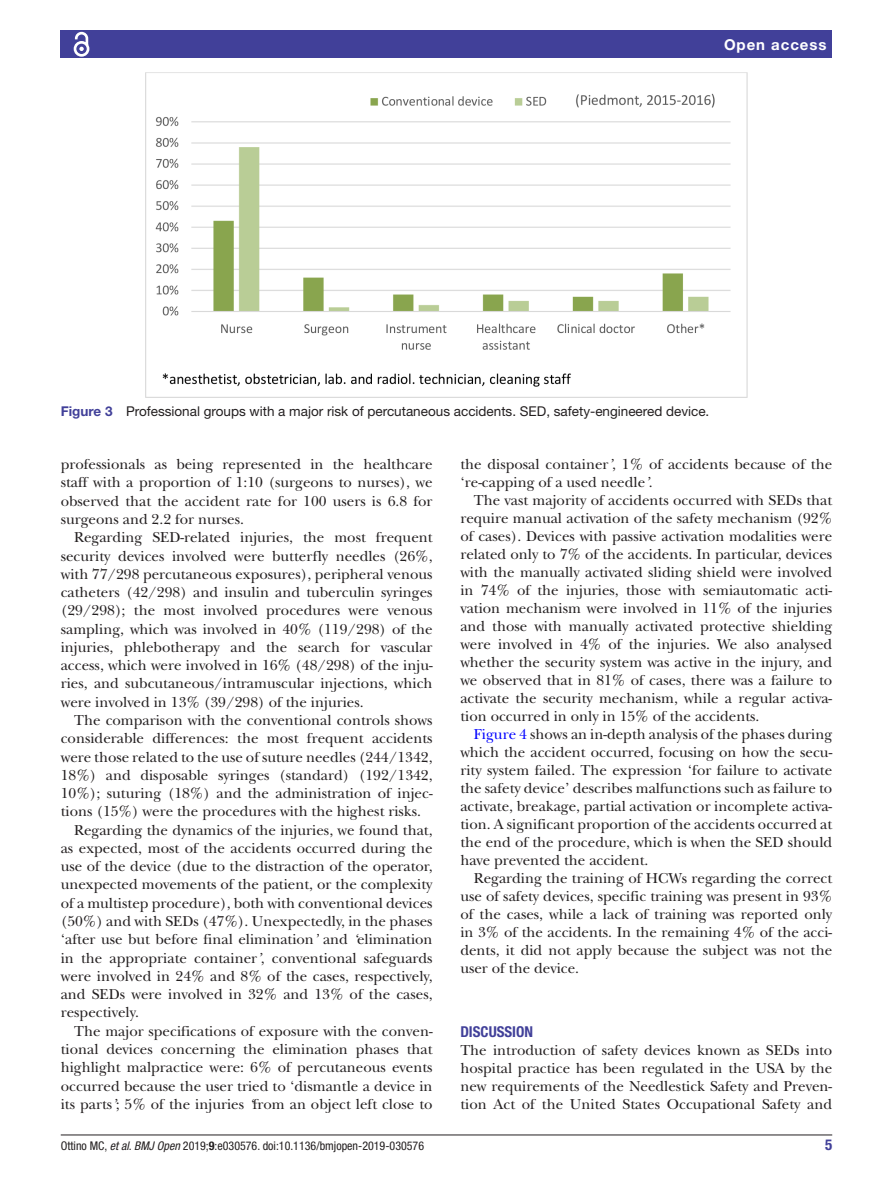
<style>
.page{position:relative;width:893px;height:1191px;background:#fff}
.page>*{position:absolute;margin:0;border:0;box-sizing:border-box;transform-origin:0 0}
.t1{font:15px/18px "New Baskerville";color:#231f20;text-align:justify}
.t2{font:700 condensed 15px "Helvetica Neue LT Std";color:#414099}
.t3{font:700 15px "Helvetica Neue LT Std";letter-spacing:.065em;color:#fff}
.t4{font:13.5px "Helvetica Neue LT Std";color:#231f20}
.t5{font:condensed 12px "Helvetica Neue LT Std";color:#231f20}
.s1{font-weight:700;color:#414099}
.s2{font-style:italic}
.s3{color:#00f}
.s4{font-weight:700}
</style>
<div class="page">
<hr style="left:61px;top:1134px;width:771px;height:1px;background:#231f20">
<div style="left:61px;top:31px;width:771px;height:27px;background:#414099"></div>
<svg style="left:73px;top:31px;width:17px;height:26px"></svg>
<img style="left:146px;top:73px;width:601px;height:325px">
<p class="t3" style="left:724px;top:35px;width:104px">Open access</p>
<p class="t4" style="left:61px;top:403px;width:650px"><span class="s1">Figure 3</span> Professional groups with a major risk of percutaneous accidents. SED, safety-engineered device.</p>
<p class="t1" style="left:61px;top:455px;width:373px">professionals as being represented in the healthcare staff with a proportion of 1:10 (surgeons to nurses), we observed that the accident rate for 100 users is 6.8 for surgeons and 2.2 for nurses.</p>
<p class="t1" style="left:61px;top:528px;width:373px;text-indent:14px">Regarding SED-related injuries, the most frequent security devices involved were butterfly needles (26%, with 77/298 percutaneous exposures), peripheral venous catheters (42/298) and insulin and tuberculin syringes (29/298); the most involved procedures were venous sampling, which was involved in 40% (119/298) of the injuries, phlebotherapy and the search for vascular access, which were involved in 16% (48/298) of the inju&shy;ries, and subcutaneous/intramuscular injections, which were involved in 13% (39/298) of the injuries.</p>
<p class="t1" style="left:74px;top:711px;width:360px">The comparison with the conventional controls shows</p>
<p class="t1" style="left:61px;top:729px;width:373px">considerable differences: the most frequent accidents</p>
<p class="t1" style="left:61px;top:748px;width:373px">were those related to the use of suture needles (244/1342,</p>
<p class="t1" style="left:61px;top:766px;width:373px">18%) and disposable syringes (standard) (192/1342,</p>
<p class="t1" style="left:61px;top:784px;width:373px">10%); suturing (18%) and the administration of injec-</p>
<p class="t1" style="left:61px;top:802px;width:362px">tions (15%) were the procedures with the highest risks.</p>
<p class="t1" style="left:74px;top:821px;width:360px">Regarding the dynamics of the injuries, we found that,</p>
<p class="t1" style="left:61px;top:839px;width:373px">as expected, most of the accidents occurred during the</p>
<p class="t1" style="left:61px;top:857px;width:373px">use of the device (due to the distraction of the operator,</p>
<p class="t1" style="left:61px;top:875px;width:373px">unexpected movements of the patient, or the complexity</p>
<p class="t1" style="left:61px;top:894px;width:373px">of a multistep procedure), both with conventional devices</p>
<p class="t1" style="left:61px;top:912px;width:373px">(50%) and with SEDs (47%). Unexpectedly, in the phases</p>
<p class="t1" style="left:61px;top:930px;width:373px">‘after use but before final elimination<span class="s2">’</span> and <span class="s2">‘</span>elimination</p>
<p class="t1" style="left:61px;top:948px;width:373px">in the appropriate container<span class="s2">’</span>, conventional safeguards</p>
<p class="t1" style="left:61px;top:967px;width:373px">were involved in 24% and 8% of the cases, respectively,</p>
<p class="t1" style="left:61px;top:985px;width:373px">and SEDs were involved in 32% and 13% of the cases,</p>
<p class="t1" style="left:61px;top:1003px;width:80px">respectively.</p>
<p class="t1" style="left:74px;top:1022px;width:360px">The major specifications of exposure with the conven-</p>
<p class="t1" style="left:61px;top:1040px;width:373px">tional devices concerning the elimination phases that</p>
<p class="t1" style="left:61px;top:1058px;width:373px">highlight malpractice were: 6% of percutaneous events</p>
<p class="t1" style="left:61px;top:1076px;width:373px">occurred because the user tried to ‘dismantle a device in</p>
<p class="t1" style="left:61px;top:1095px;width:373px">its parts<span class="s2">’</span>; 5% of the injuries <span class="s2">‘</span>from an object left close to</p>
<p class="t1" style="left:460px;top:455px;width:373px">the disposal container<span class="s2">’</span>, 1% of accidents because of the ‘re-capping of a used needle<span class="s2">’</span>.</p>
<p class="t1" style="left:460px;top:491px;width:373px;text-indent:13px">The vast majority of accidents occurred with SEDs that require manual activation of the safety mechanism (92% of cases). Devices with passive activation modalities were related only to 7% of the accidents. In particular, devices with the manually activated sliding shield were involved in 74% of the injuries, those with semiautomatic acti&shy;vation mechanism were involved in 11% of the injuries and those with manually activated protective shielding were involved in 4% of the injuries. We also analysed whether the security system was active in the injury, and we observed that in 81% of cases, there was a failure to activate the security mechanism, while a regular activa&shy;tion occurred in only in 15% of the accidents.</p>
<p class="t1" style="left:460px;top:725px;width:373px;text-indent:14px"><span class="s3">Figure 4</span> shows an in-depth analysis of the phases during which the accident occurred, focusing on how the secu&shy;rity system failed. The expression ‘for failure to activate the safety device’ describes malfunctions such as failure to activate, breakage, partial activation or incomplete activa&shy;tion. A significant proportion of the accidents occurred at the end of the procedure, which is when the SED should have prevented the accident.</p>
<p class="t1" style="left:460px;top:869px;width:373px;text-indent:14px">Regarding the training of HCWs regarding the correct use of safety devices, specific training was present in 93% of the cases, while a lack of training was reported only in 3% of the accidents. In the remaining 4% of the acci&shy;dents, it did not apply because the subject was not the user of the device.</p>
<p class="t2" style="left:460px;top:1023px;width:8px">DISC</p>
<p class="t2" style="left:489px;top:1023px;width:16px">USSIO</p>
<p class="t2" style="left:524px;top:1023px;width:10px">N</p>
<p class="t1" style="left:460px;top:1041px;width:373px">The introduction of safety devices known as SEDs into hospital practice has been regulated in the USA by the new requirements of the Needlestick Safety and Preven&shy;tion Act of the United States Occupational Safety and</p>
<p class="t5" style="left:61px;top:1138px;width:365px">Ottino MC, <span class="s2">et al</span>. <span class="s2">BMJ Open</span> 2019;<span class="s4">9</span>:e030576. doi:10.1136/bmjopen-2019-030576</p>
<p class="t2" style="left:825px;top:1135px;width:9px">5</p>
</div>
